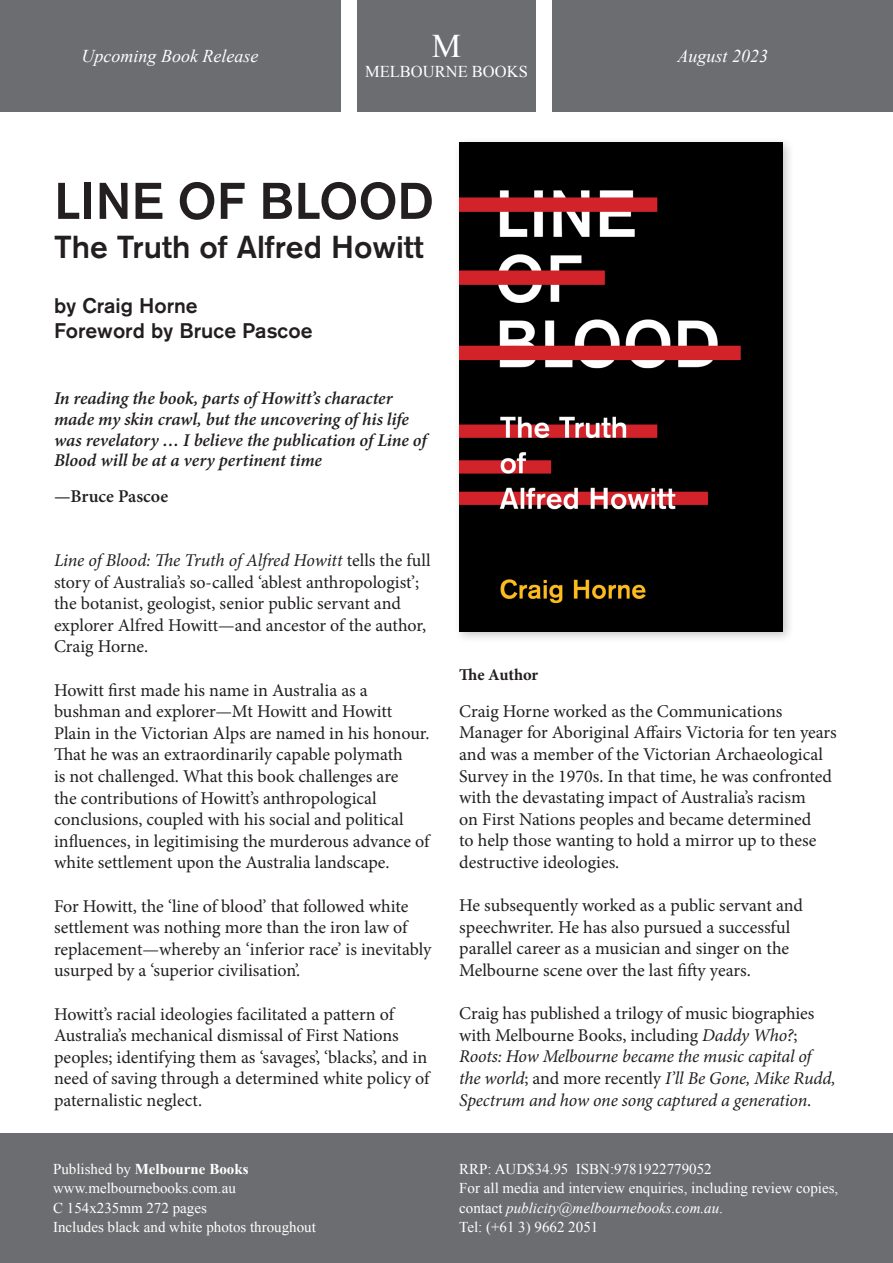
<style>
.page{position:relative;width:893px;height:1263px;background:#fff}
.page>*{position:absolute;margin:0;border:0;box-sizing:border-box;transform-origin:0 0}
.t1{font:500 51px "Akzidenz Grotesk BQ";color:#231f20}
.t2{font:33px "Times New Roman";color:#fff}
.t3{font:500 31.5px "Akzidenz Grotesk BQ";color:#231f20}
.t4{font:500 21px "Akzidenz Grotesk BQ";color:#231f20}
.t5{font:18px/21.6px "Minion Pro";color:#231f20}
.t6{font:italic 18px/21.6px "Minion Pro";letter-spacing:-.015em;color:#231f20}
.t7{font:italic 600 18px/20.7px "Minion Pro";letter-spacing:-.005em;color:#231f20}
.t8{font:italic 18px "Times New Roman";color:#fff}
.t9{font:600 18px "Minion Pro";color:#231f20}
.t10{font:16.5px "Times New Roman";color:#fff}
.t11{font:700 16.5px "Minion Pro";letter-spacing:-.005em;color:#231f20}
.t12{font:15px/19.5px "Times New Roman";color:#fff}
.t13{font:700 15px "Times New Roman";color:#fff}
.s1{font-style:italic}
.s2{font-weight:400}
.s3{font-style:normal}
</style>
<div class="page">
<div style="left:0;top:0;width:340px;height:111px;background:#6c6d70"></div>
<div style="left:553px;top:0;width:340px;height:111px;background:#6c6d70"></div>
<div style="left:357px;top:0;width:179px;height:111px;background:#6c6d70"></div>
<div style="left:453px;top:136px;width:342px;height:508px;background:#231f20;opacity:.25"></div>
<img style="left:459px;top:142px;width:323px;height:489px">
<div style="left:0;top:1133px;width:893px;height:130px;background:#6c6d70"></div>
<p class="t8" style="left:82px;top:43px;width:178px">Upcoming Book Release</p>
<p class="t2" style="left:432px;top:24px;width:31px">M</p>
<p class="t10" style="left:365px;top:60px;width:164px">MELBOURNE BOOKS</p>
<p class="t1" style="left:54px;top:170px;width:381px">LINE OF BLOOD</p>
<p class="t3" style="left:54px;top:228px;width:371px">The Truth of Alfred Howitt</p>
<p class="t4" style="left:54px;top:293px;width:145px">by Craig Horne</p>
<p class="t4" style="left:54px;top:318px;width:260px">Foreword by Bruce Pascoe</p>
<p class="t7" style="left:54px;top:388px;width:374px">In reading the book, parts of Howitt’s character made my skin crawl, but the uncovering of his life was revelatory … I believe the publication of Line of Blood will be at a very pertinent time</p>
<p class="t9" style="left:54px;top:484px;width:116px">—Bruce Pascoe</p>
<p class="t8" style="left:678px;top:43px;width:92px">August 2023</p>
<p class="t5" style="left:54px;top:549px;width:378px"><span class="s1">Line of Blood: The Truth of Alfred Howitt</span> tells the full story of Australia’s so-called ‘ablest anthropologist’; the botanist, geologist, senior public servant and explorer Alfred Howitt—and ancestor of the author, Craig Horne.</p>
<p class="t5" style="left:54px;top:679px;width:377px">Howitt first made his name in Australia as a bushman and explorer—Mt Howitt and Howitt Plain in the Victorian Alps are named in his honour.<br>That he was an extraordinarily capable polymath<br>is not challenged. What this book challenges are<br>the contributions of Howitt’s anthropological conclusions, coupled with his social and political influences, in legitimising the murderous advance of white settlement upon the Australia landscape.</p>
<p class="t5" style="left:54px;top:895px;width:379px">For Howitt, the ‘line of blood’ that followed white settlement was nothing more than the iron law of replacement—whereby an ‘inferior race’ is inevitably usurped by a ‘superior civilisation’.</p>
<p class="t5" style="left:54px;top:1003px;width:377px">Howitt’s racial ideologies facilitated a pattern of Australia’s mechanical dismissal of First Nations peoples; identifying them as ‘savages’, ‘blacks’, and in need of saving through a determined white policy of paternalistic neglect.</p>
<p class="t13" style="left:53px;top:1158px;width:197px"><span class="s2">Published by</span> Melbourne Books</p>
<p class="t12" style="left:53px;top:1178px;width:184px">www.melbournebooks.com.au</p>
<p class="t12" style="left:53px;top:1198px;width:155px">C 154x235mm 272 pages</p>
<p class="t12" style="left:53px;top:1217px;width:264px">Includes black and white photos throughout</p>
<p class="t11" style="left:459px;top:663px;width:81px">The Author</p>
<p class="t5" style="left:459px;top:700px;width:379px">Craig Horne worked as the Communications Manager for Aboriginal Affairs Victoria for ten years and was a member of the Victorian Archaeological Survey in the 1970s. In that time, he was confronted with the devastating impact of Australia’s racism<br>on First Nations peoples and became determined<br>to help those wanting to hold a mirror up to these destructive ideologies.</p>
<p class="t5" style="left:459px;top:895px;width:345px">He subsequently worked as a public servant and speechwriter. He has also pursued a successful parallel career as a musician and singer on the Melbourne scene over the last fifty years.</p>
<p class="t6" style="left:459px;top:1002px;width:378px"><span class="s3">Craig has published a trilogy of music biographies with Melbourne Books, including</span> Daddy Who?<span class="s3">; </span>Roots: How Melbourne became the music capital of the world<span class="s3">; and more recently</span> I’ll Be Gone, Mike Rudd, Spectrum and how one song captured a generation<span class="s3">.</span></p>
<p class="t12" style="left:459px;top:1159px;width:254px">RRP: AUD$34.95 ISBN:9781922779052</p>
<p class="t12" style="left:459px;top:1178px;width:381px">For all media and interview enquiries, including review copies, contact <span class="s1">publicity@melbournebooks.com.au</span>.</p>
<p class="t12" style="left:459px;top:1217px;width:141px">Tel: (+61 3) 9662 2051</p>
</div>
